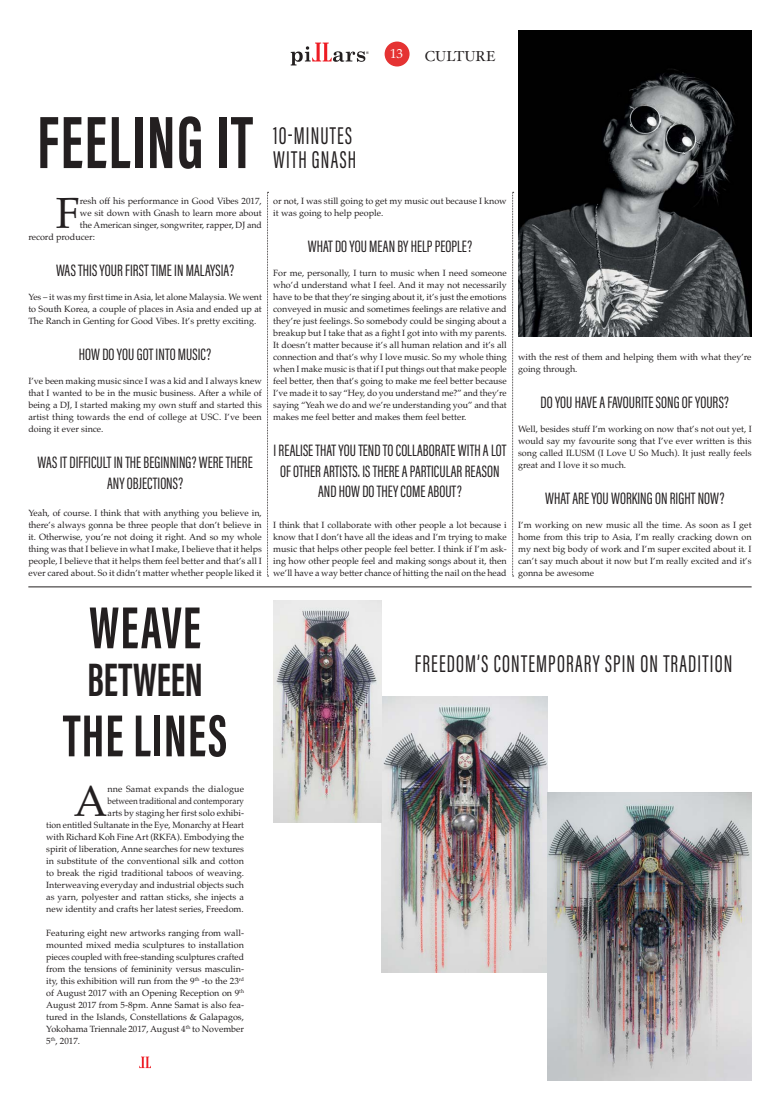
<style>
.page{position:relative;width:780px;height:1106px;background:#fff}
.page>*{position:absolute;margin:0;border:0;box-sizing:border-box;transform-origin:0 0}
.t1{font:700 76.2px "Acumin Pro Extra Cond";letter-spacing:.025em;color:#231f20;scale:.9 1}
.t2{font:700 61px "Acumin Pro Extra Cond";letter-spacing:.025em;color:#231f20;scale:.9 1}
.t3{font:700 48.3px "Acumin Pro Extra Cond";color:#231f20;scale:.9 1}
.t4{font:43.4px "Palatino";color:#231f20}
.t5{font:25px/24px "Acumin Pro Extra Cond";letter-spacing:.05em;color:#231f20;scale:.9 1}
.t6{font:17px/20.4px "Acumin Pro Extra Cond";color:#231f20;text-align:center}
.t7{font:14.4px "Hoefler Text";color:#231f20}
.t8{font:13px "Palatino";color:#fff}
.t9{font:9px/12px "Palatino";color:#231f20;text-align:justify}
</style>
<div class="page">
<svg style="left:291px;top:43px;width:78px;height:22px"></svg>
<div style="left:384px;top:42px;width:25px;height:24px;background:#e53333;border-radius:50%"></div>
<svg style="left:267px;top:192px;width:1px;height:385px"></svg>
<svg style="left:512px;top:192px;width:1px;height:385px"></svg>
<img style="left:518px;top:30px;width:233px;height:306px">
<hr style="left:28px;top:586px;width:723px;height:1px;background:#231f20">
<img style="left:381px;top:696px;width:166px;height:276px">
<img style="left:547px;top:792px;width:204px;height:288px">
<svg style="left:139px;top:1056px;width:12px;height:12px"></svg>
<img style="left:273px;top:600px;width:108px;height:222px">
<h3 class="t8" style="left:390px;top:49px;width:14px">13</h3>
<h3 class="t7" style="left:424px;top:48px;width:72px">CULTURE</h3>
<h1 class="t1" style="left:37px;top:97px;width:241px">FEELING IT</h1>
<h3 class="t5" style="left:273px;top:123px;width:94px">10-MINUTES<br>WITH GNASH</h3>
<h3 class="t4" style="left:56px;top:197px;width:26px">F</h3>
<p class="t9" style="left:80px;top:196px;width:183px">resh off his performance in Good Vibes 2017,</p>
<p class="t9" style="left:80px;top:208px;width:183px">we sit down with Gnash to learn more about</p>
<p class="t9" style="left:80px;top:220px;width:183px">the A merican singer, songwriter, rapper, DJ and</p>
<p class="t9" style="left:28px;top:232px;width:68px">record producer:</p>
<h3 class="t6" style="left:56px;top:260px;width:179px">WAS THIS YOUR FIRST TIME IN MALAYSIA?</h3>
<p class="t9" style="left:28px;top:292px;width:235px">Yes – it was my first time in Asia, let alone Malaysia. We went to South Korea, a couple of places in Asia and ended up at The Ranch in Genting for Good Vibes. It’s pretty exciting.</p>
<h3 class="t6" style="left:79px;top:344px;width:134px">HOW DO YOU GOT INTO MUSIC?</h3>
<p class="t9" style="left:28px;top:376px;width:235px">I’ve been making music since I was a kid and I always knew that I wanted to be in the music business. After a while of being a DJ, I started making my own stuff and started this artist thing towards the end of college at USC. I’ve been doing it ever since.</p>
<h3 class="t6" style="left:38px;top:452px;width:216px">WAS IT DIFFICULT IN THE BEGINNING? WERE THERE<br>ANY OBJECTIONS?</h3>
<p class="t9" style="left:28px;top:508px;width:235px">Yeah, of course. I think that with anything you believe in, there’s always gonna be three people that don’t believe in it. Otherwise, you’re not doing it right. And so my whole thing was that I believe in what I make, I believe that it helps people, I believe that it helps them feel better and that’s all I ever cared about. So it didn’t matter whether people liked it</p>
<p class="t9" style="left:273px;top:196px;width:235px">or not, I was still going to get my music out because I know it was going to help people.</p>
<h3 class="t6" style="left:308px;top:236px;width:166px">WHAT DO YOU MEAN BY HELP PEOPLE?</h3>
<p class="t9" style="left:273px;top:268px;width:235px">For me, personally, I turn to music when I need someone who’d understand what I feel. And it may not necessarily have to be that they’re singing about it, it’s just the emotions conveyed in music and sometimes feelings are relative and they’re just feelings. So somebody could be singing about a breakup but I take that as a fight I got into with my parents.<br>It doesn’t matter because it’s all human relation and it’s all connection and that’s why I love music. So my whole thing when I make music is that if I put things out that make people feel better, then that’s going to make me feel better because I’ve made it to say “Hey, do you understand me?” and they’re saying “Yeah we do and we’re understanding you” and that makes me feel better and makes them feel better.</p>
<h3 class="t6" style="left:273px;top:440px;width:234px">I REALISE THAT YOU TEND TO COLLABORATE WITH A LOT<br>OF OTHER ARTISTS. IS THERE A PARTICULAR REASON<br>AND HOW DO THEY COME ABOUT?</h3>
<p class="t9" style="left:273px;top:520px;width:235px">I think that I collaborate with other people a lot because i know that I don’t have all the ideas and I’m trying to make music that helps other people feel better. I think if I’m ask&shy;ing how other people feel and making songs about it, then we’ll have a way better chance of hitting the nail on the head</p>
<p class="t9" style="left:518px;top:352px;width:235px">with the rest of them and helping them with what they’re going through.</p>
<h3 class="t6" style="left:540px;top:392px;width:190px">DO YOU HAVE A FAVOURITE SONG OF YOURS?</h3>
<p class="t9" style="left:518px;top:424px;width:235px">Well, besides stuff I’m working on now that’s not out yet, I would say my favourite song that I’ve ever written is this song called ILUSM (I Love U So Much). It just really feels great and I love it so much.</p>
<h3 class="t6" style="left:545px;top:488px;width:181px">WHAT ARE YOU WORKING ON RIGHT NOW?</h3>
<p class="t9" style="left:518px;top:520px;width:235px">I’m working on new music all the time. As soon as I get home from this trip to Asia, I’m really cracking down on my next big body of work and I’m super excited about it. I can’t say much about it now but I’m really excited and it’s gonna be awesome</p>
<h2 class="t2" style="left:89px;top:591px;width:125px">WEAVE</h2>
<h3 class="t3" style="left:87px;top:651px;width:130px">BETWEEN</h3>
<h2 class="t2" style="left:63px;top:699px;width:184px">THE LINES</h2>
<p class="t9" style="left:46px;top:784px;width:199px;text-align:right">nne Samat expands the dialogue<br>between traditional and contemporary<br>arts by staging her first solo exhibi-<br>tion entitled Sultanate in the Eye, Monarchy at Heart with Richard Koh Fine Art (RKFA). Embodying the spirit of liberation, Anne searches for new textures in substitute of the conventional silk and cotton to break the rigid traditional taboos of weaving.<br>Interweaving everyday and industrial objects such as yarn, polyester and rattan sticks, she injects a new identity and crafts her latest series, Freedom.</p>
<p class="t9" style="left:46px;top:928px;width:199px">Featuring eight new artworks ranging from wall&shy;mounted mixed media sculptures to installation pieces coupled with free-standing sculptures crafted from the tensions of femininity versus masculin&shy;ity, this exhibition will run from the 9<sup>th</sup> -to the 23<sup>rd </sup>of August 2017 with an Opening Reception on 9<sup>th </sup>August 2017 from 5-8pm. Anne Samat is also fea&shy;tured in the Islands, Constellations &amp; Galapagos, Yokohama Triennale 2017, August 4<sup>th</sup> to November 5<sup>th</sup>, 2017.</p>
<h3 class="t4" style="left:74px;top:785px;width:35px">A</h3>
<h3 class="t5" style="left:415px;top:651px;width:354px">FREEDOM’S CONTEMPORARY SPIN ON TRADITION</h3>
</div>
